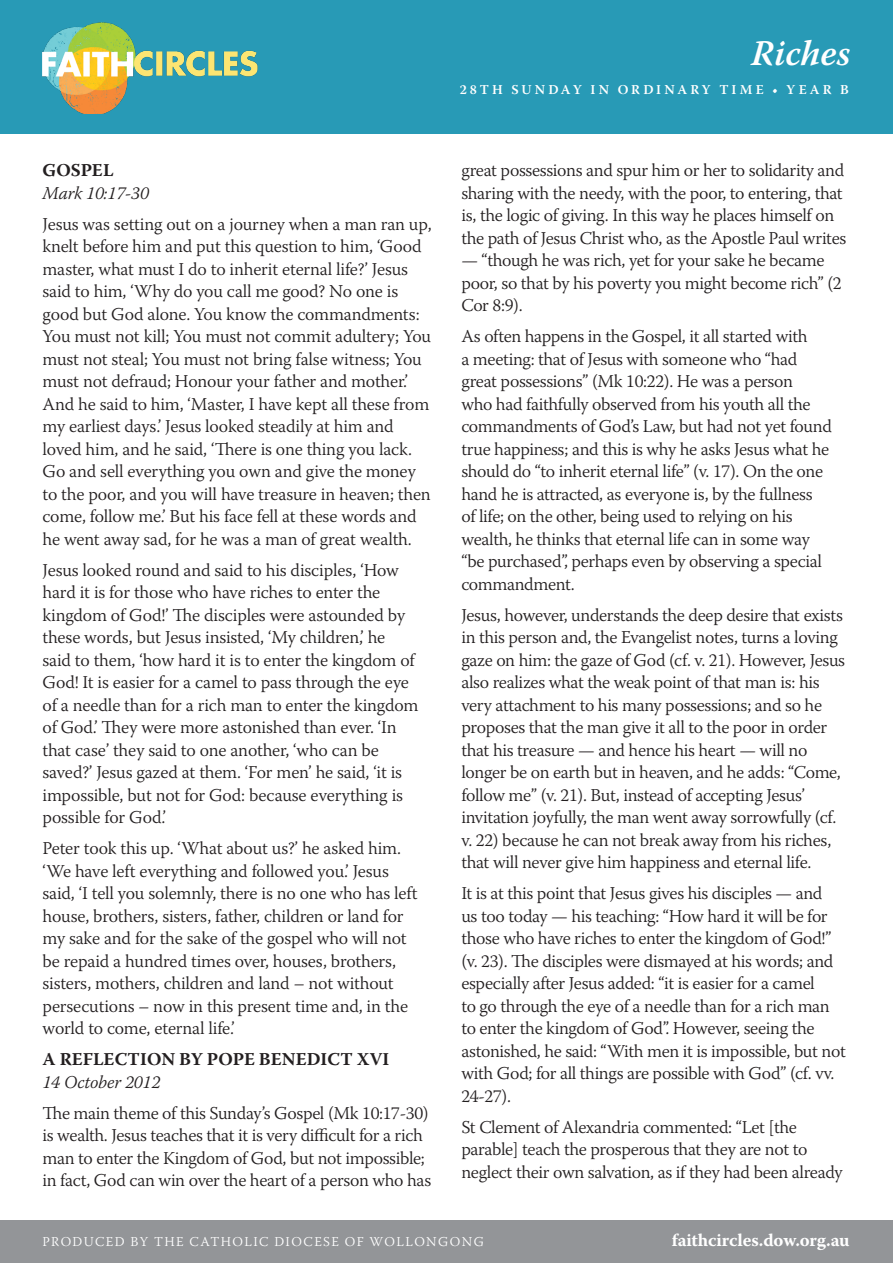
<style>
.page{position:relative;width:893px;height:1263px;background:#fff}
.page>*{position:absolute;margin:0;border:0;box-sizing:border-box;transform-origin:0 0}
.t1{font:italic 600 36px "Warnock Pro";color:#fff}
.t2{font:300 18px/22.5px "Warnock Pro";letter-spacing:-.02em;color:#231f20}
.t3{font:700 18px "Warnock Pro";letter-spacing:.005em;color:#231f20}
.t4{font:italic 300 18px "Warnock Pro";letter-spacing:-.01em;color:#231f20}
.t5{font:700 18px "Warnock Pro";letter-spacing:-.01em;color:#fff}
.t6{font:300 13.5px "Warnock Pro";letter-spacing:.1em;color:#fff}
.t7{font:600 13.5px "Warnock Pro";letter-spacing:.225em;color:#fff}
</style>
<div class="page">
<div style="left:0;top:0;width:893px;height:134px;background:#289ab6"></div>
<div style="left:0;top:1220px;width:893px;height:43px;background:#939598"></div>
<img style="left:43px;top:23px;width:215px;height:91px">
<p class="t3" style="left:43px;top:159px;width:72px">GOSPEL</p>
<p class="t4" style="left:43px;top:182px;width:108px">Mark 10:17-30</p>
<p class="t2" style="left:43px;top:212px;width:391px">Jesus was setting out on a journey when a man ran up, knelt before him and put this question to him, ‘Good master, what must I do to inherit eternal life?’ Jesus said to him, ‘Why do you call me good? No one is good but God alone. You know the commandments:<br>You must not kill; You must not commit adultery; You must not steal; You must not bring false witness; You must not defraud; Honour your father and mother.’ And he said to him, ‘Master, I have kept all these from my earliest days.’ Jesus looked steadily at him and loved him, and he said, ‘There is one thing you lack.<br>Go and sell everything you own and give the money to the poor, and you will have treasure in heaven; then come, follow me.’ But his face fell at these words and he went away sad, for he was a man of great wealth.</p>
<p class="t2" style="left:43px;top:558px;width:378px">Jesus looked round and said to his disciples, ‘How hard it is for those who have riches to enter the kingdom of God!’ The disciples were astounded by these words, but Jesus insisted, ‘My children,’ he<br>said to them, ‘how hard it is to enter the kingdom of God! It is easier for a camel to pass through the eye of a needle than for a rich man to enter the kingdom of God.’ They were more astonished than ever. ‘In that case’ they said to one another, ‘who can be saved?’ Jesus gazed at them. ‘For men’ he said, ‘it is impossible, but not for God: because everything is possible for God.’</p>
<p class="t2" style="left:43px;top:837px;width:376px">Peter took this up. ‘What about us?’ he asked him. ‘We have left everything and followed you.’ Jesus said, ‘I tell you solemnly, there is no one who has left house, brothers, sisters, father, children or land for my sake and for the sake of the gospel who will not be repaid a hundred times over, houses, brothers, sisters, mothers, children and land – not without persecutions – now in this present time and, in the world to come, eternal life.’</p>
<p class="t3" style="left:43px;top:1048px;width:348px">A REFLECTION BY POPE BENEDICT XVI</p>
<p class="t4" style="left:43px;top:1071px;width:119px">14 October 2012</p>
<p class="t2" style="left:43px;top:1101px;width:390px">The main theme of this Sunday’s Gospel (Mk 10:17-30) is wealth. Jesus teaches that it is very difficult for a rich man to enter the Kingdom of God, but not impossible; in fact, God can win over the heart of a person who has</p>
<h1 class="t1" style="left:751px;top:31px;width:101px">Riches</h1>
<p class="t7" style="left:460px;top:82px;width:390px">28TH SUNDAY IN ORDINARY TIME • YEAR B</p>
<p class="t2" style="left:461px;top:159px;width:386px">great possessions and spur him or her to solidarity and sharing with the needy, with the poor, to entering, that is, the logic of giving. In this way he places himself on the path of Jesus Christ who, as the Apostle Paul writes</p>
<p class="t2" style="left:461px;top:249px;width:382px">— “though he was rich, yet for your sake he became poor, so that by his poverty you might become rich” (2<br>Cor 8:9).</p>
<p class="t2" style="left:461px;top:325px;width:372px">As often happens in the Gospel, it all started with<br>a meeting: that of Jesus with someone who “had great possessions” (Mk 10:22). He was a person<br>who had faithfully observed from his youth all the commandments of God’s Law, but had not yet found true happiness; and this is why he asks Jesus what he should do “to inherit eternal life” (v. 17). On the one hand he is attracted, as everyone is, by the fullness<br>of life; on the other, being used to relying on his wealth, he thinks that eternal life can in some way “be purchased”, perhaps even by observing a special commandment.</p>
<p class="t2" style="left:461px;top:603px;width:385px">Jesus, however, understands the deep desire that exists in this person and, the Evangelist notes, turns a loving gaze on him: the gaze of God (cf. v. 21). However, Jesus also realizes what the weak point of that man is: his very attachment to his many possessions; and so he proposes that the man give it all to the poor in order that his treasure — and hence his heart — will no longer be on earth but in heaven, and he adds: “Come, follow me” (v. 21). But, instead of accepting Jesus’ invitation joyfully, the man went away sorrowfully (cf. v. 22) because he can not break away from his riches, that will never give him happiness and eternal life.</p>
<p class="t2" style="left:461px;top:882px;width:386px">It is at this point that Jesus gives his disciples — and<br>us too today — his teaching: “How hard it will be for those who have riches to enter the kingdom of God!” (v. 23). The disciples were dismayed at his words; and especially after Jesus added: “it is easier for a camel<br>to go through the eye of a needle than for a rich man to enter the kingdom of God”. However, seeing the astonished, he said: “With men it is impossible, but not with God; for all things are possible with God” (cf. vv.<br>24-27).</p>
<p class="t2" style="left:461px;top:1115px;width:383px">St Clement of Alexandria commented: “Let [the parable] teach the prosperous that they are not to neglect their own salvation, as if they had been already</p>
<p class="t6" style="left:43px;top:1233px;width:443px">PRODUCED BY THE CATHOLIC DIOCESE OF WOLLONGONG</p>
<p class="t5" style="left:672px;top:1229px;width:179px">faithcircles.dow.org.au</p>
</div>
